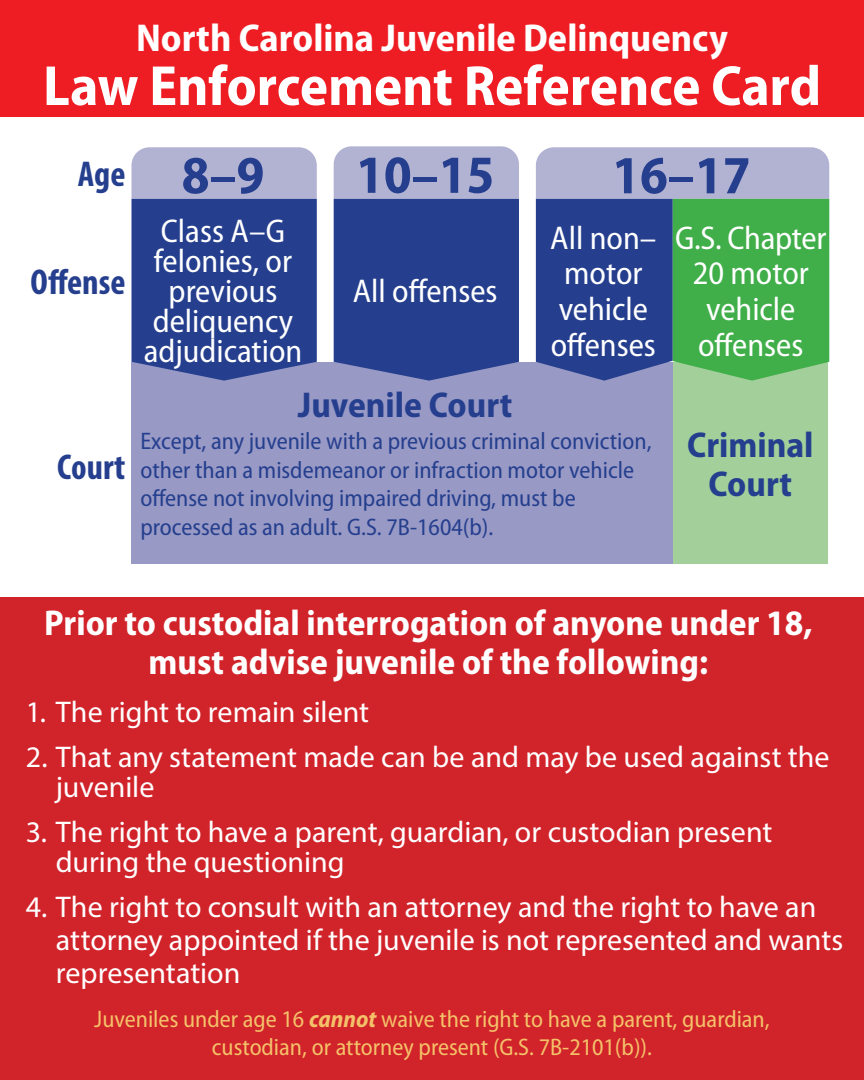
<style>
.page{position:relative;width:864px;height:1080px;background:#fff}
.page>*{position:absolute;margin:0;border:0;box-sizing:border-box;transform-origin:0 0}
.Box_Header{font:700 semi-condensed 57px "Myriad Pro";letter-spacing:-.005em;color:#fff}
.Box_Text{font:700 semi-condensed 54px "Myriad Pro";color:#253f8e}
.Box_Header-2{font:700 semi-condensed 39px "Myriad Pro";color:#fff}
.Box_Header-3{font:700 semi-condensed 36px/39px "Myriad Pro";color:#fff;text-align:center}
.t1{font:700 semi-condensed 36px/38.7px "Myriad Pro";color:#253f8e;text-align:center}
.t2{font:700 condensed 36px "Myriad Pro";color:#253f8e}
.t3{font:semi-condensed 33px/35.7px "Myriad Pro";color:#fff;text-align:center}
.t4{font:30px/30px "Myriad Pro";color:#fff}
.t5{font:semi-condensed 24px/28.8px "Myriad Pro";color:#253f8e}
.t6{font:semi-condensed 24px/28.8px "Myriad Pro";color:#f4c169;text-align:center}
.s1{font-weight:700;font-style:italic}
</style>
<div class="page">
<div style="left:0;top:598px;width:864px;height:482px;background:#d1232a"></div>
<div style="left:673px;top:362px;width:155px;height:201px;background:#a3cf9a"></div>
<div style="left:131px;top:362px;width:542px;height:201px;background:#9899c5"></div>
<svg style="left:334px;top:146px;width:185px;height:235px;background:#495da0"></svg>
<svg style="left:132px;top:147px;width:185px;height:234px;background:#495c9f"></svg>
<svg style="left:536px;top:147px;width:293px;height:234px;background:#548983"></svg>
<div style="left:0;top:0;width:864px;height:117px;background:#ee1d23"></div>
<p class="Box_Header-2" style="left:136px;top:13px;width:593px">North Carolina Juvenile Delinquency</p>
<p class="Box_Header" style="left:43px;top:49px;width:780px">Law Enforcement Reference Card</p>
<p class="t2" style="left:78px;top:151px;width:49px">Age</p>
<p class="t2" style="left:30px;top:259px;width:97px">Offense</p>
<p class="t2" style="left:57px;top:444px;width:70px">Court</p>
<p class="Box_Text" style="left:182px;top:140px;width:84px">8–9</p>
<p class="Box_Text" style="left:356px;top:140px;width:140px">10–15</p>
<p class="Box_Text" style="left:612px;top:140px;width:140px">16–17</p>
<p class="t3" style="left:144px;top:216px;width:160px;line-height:30px">Class A–G felonies, or previous deliquency adjudication</p>
<p class="t3" style="left:550px;top:219px;width:108px">All non– motor vehicle offenses</p>
<p class="t3" style="left:675px;top:219px;width:153px">G.S. Chapter<br>20 motor vehicle offenses</p>
<p class="t3" style="left:353px;top:273px;width:146px">All offenses</p>
<p class="t1" style="left:298px;top:385px;width:216px">Juvenile Court</p>
<p class="t5" style="left:141px;top:426px;width:513px">Except, any juvenile with a previous criminal conviction, other than a misdemeanor or infraction motor vehicle offense not involving impaired driving, must be processed as an adult. G.S. 7B-1604(b).</p>
<p class="t1" style="left:687px;top:424px;width:128px">Criminal<br>Court</p>
<p class="Box_Header-3" style="left:44px;top:602px;width:770px">Prior to custodial interrogation of anyone under 18, must advise juvenile of the following:</p>
<p class="t4" style="left:26px;top:696px;width:345px">1. The right to remain silent</p>
<p class="t4" style="left:56px;top:741px;width:775px;text-indent:-30px">2. That any statement made can be and may be used against the juvenile</p>
<p class="t4" style="left:56px;top:816px;width:718px;text-indent:-30px">3. The right to have a parent, guardian, or custodian present during the questioning</p>
<p class="t4" style="left:56px;top:890px;width:789px;line-height:33px;text-indent:-30px">4. The right to consult with an attorney and the right to have an attorney appointed if the juvenile is not represented and wants representation</p>
<p class="t6" style="left:94px;top:1004px;width:677px">Juveniles under age 16 <span class="s1">cannot</span> waive the right to have a parent, guardian, custodian, or attorney present (G.S. 7B-2101(b)).</p>
</div>
